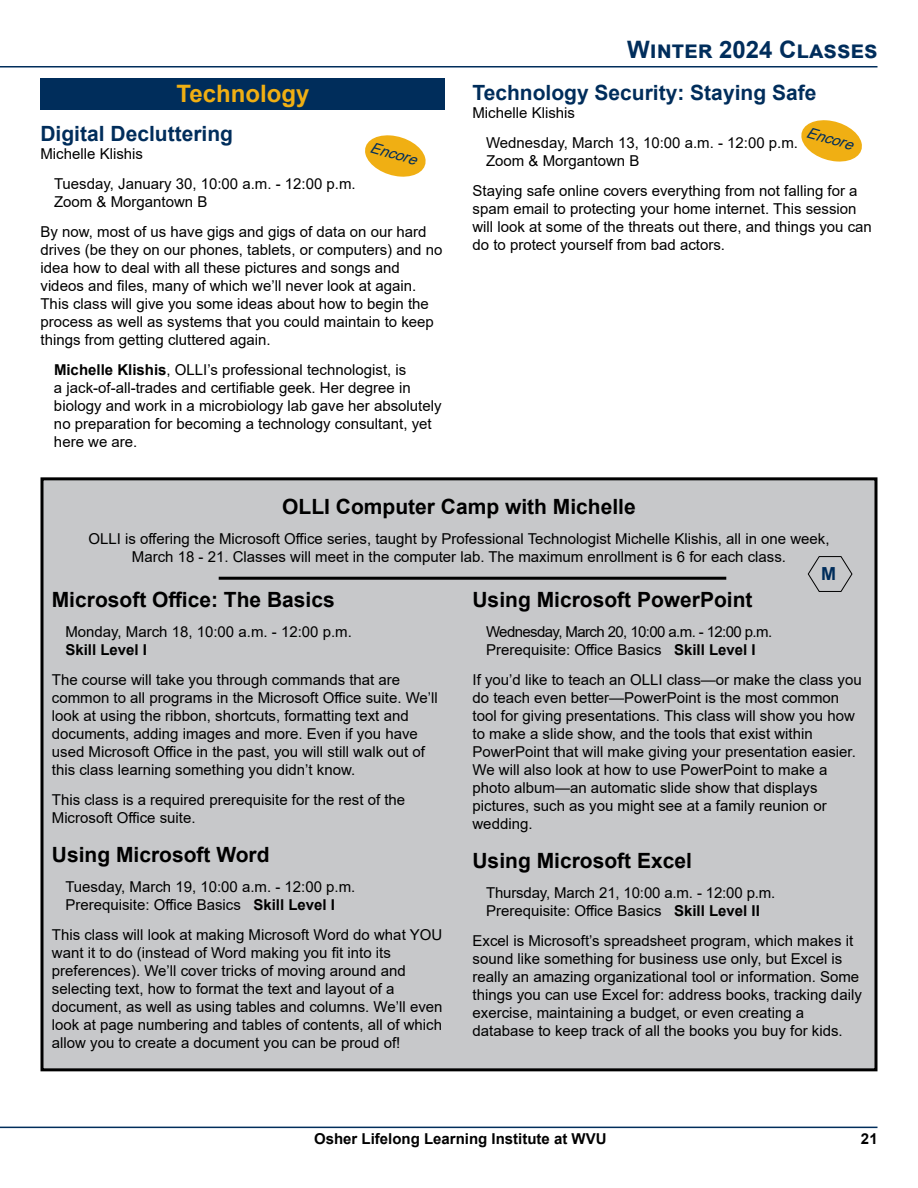
<style>
.page{position:relative;width:918px;height:1188px;background:#fff}
.page>*{position:absolute;margin:0;border:0;box-sizing:border-box;transform-origin:0 0}
.t1{font:700 24px "Arial";color:#002d5b}
.t2{font:700 24px "Arial";color:#f0af13}
.t3{font:700 21px "Arial";color:#000}
.t4{font:700 21px "Arial";color:#002d5b}
.t5{font:700 18px "Arial";color:#002d5b}
.t6{font:15px/18px "Arial";color:#000}
.t7{font:700 15px "Arial";color:#000}
.t8{font:italic 15px "Arial";color:#002d5b}
.s1{font-weight:700}
</style>
<div class="page">
<div style="left:40px;top:79px;width:406px;height:31px;background:#002d5b"></div>
<hr style="left:0;top:66px;width:878px;height:2px;background:#002d5b">
<hr style="left:0;top:1127px;width:878px;height:1px;background:#002d5b">
<div style="left:40px;top:477px;width:838px;height:594px;background:#c7c8ca;border:3px solid #000"></div>
<hr style="left:219px;top:577px;width:507px;height:3px;background:#000">
<svg style="left:807px;top:556px;width:46px;height:36px"></svg>
<svg style="left:801px;top:120px;width:61px;height:42px"></svg>
<svg style="left:365px;top:135px;width:61px;height:42px"></svg>
<h1 class="t2" style="left:177px;top:77px;width:134px">Technology</h1>
<h2 class="t4" style="left:40px;top:119px;width:194px">Digital Decluttering</h2>
<p class="t6" style="left:54px;top:138px;width:303px;line-height:30px;text-indent:-14px">Michelle Klishis<br>Tuesday, January 30, 10:00 a.m. - 12:00 p.m.</p>
<p class="t6" style="left:40px;top:186px;width:388px;line-height:30px;text-indent:14px">Zoom &amp; Morgantown B<br>By now, most of us have gigs and gigs of data on our hard</p>
<p class="t6" style="left:40px;top:240px;width:403px">drives (be they on our phones, tablets, or computers) and no idea how to deal with all these pictures and songs and videos and files, many of which we’ll never look at again.<br>This class will give you some ideas about how to begin the process as well as systems that you could maintain to keep things from getting cluttered again.</p>
<p class="t6" style="left:54px;top:360px;width:389px"><span class="s1">Michelle Klishis</span>, OLLI’s professional technologist, is<br>a jack-of-all-trades and certifiable geek. Her degree in biology and work in a microbiology lab gave her absolutely no preparation for becoming a technology consultant, yet here we are.</p>
<p class="t8" style="left:373px;top:137px;width:49px;rotate:16deg">Encore</p>
<h1 class="t1" style="left:627px;top:33px;width:252px">Winter 2024 Classes</h1>
<h2 class="t4" style="left:472px;top:77px;width:345px">Technology Security: Staying Safe</h2>
<p class="t6" style="left:486px;top:97px;width:314px;line-height:30px;text-indent:-14px">Michelle Klishis<br>Wednesday, March 13, 10:00 a.m. - 12:00 p.m.</p>
<p class="t6" style="left:472px;top:145px;width:387px;line-height:30px;text-indent:14px">Zoom &amp; Morgantown B<br>Staying safe online covers everything from not falling for a</p>
<p class="t6" style="left:472px;top:199px;width:401px">spam email to protecting your home internet. This session will look at some of the threats out there, and things you can do to protect yourself from bad actors.</p>
<p class="t8" style="left:810px;top:122px;width:49px;rotate:16deg">Encore</p>
<h2 class="t3" style="left:282px;top:492px;width:355px">OLLI Computer Camp with Michelle</h2>
<p class="t6" style="left:88px;top:530px;width:743px;text-align:center">OLLI is offering the Microsoft Office series, taught by Professional Technologist Michelle Klishis, all in one week,<br>March 18 - 21. Classes will meet in the computer lab. The maximum enrollment is 6 for each class.</p>
<h2 class="t3" style="left:472px;top:585px;width:282px">Using Microsoft PowerPoint</h2>
<p class="t6" style="left:486px;top:623px;width:288px">Wednesday, March 20, 10:00 a.m. - 12:00 p.m.<br>Prerequisite: Office Basics <span class="s1">Skill Level I</span></p>
<p class="t6" style="left:472px;top:671px;width:391px">If you’d like to teach an OLLI class—or make the class you do teach even better—PowerPoint is the most common tool for giving presentations. This class will show you how to make a slide show, and the tools that exist within PowerPoint that will make giving your presentation easier.<br>We will also look at how to use PowerPoint to make a photo album—an automatic slide show that displays pictures, such as you might see at a family reunion or wedding.</p>
<h2 class="t3" style="left:472px;top:846px;width:221px">Using Microsoft Excel</h2>
<p class="t6" style="left:486px;top:884px;width:291px">Thursday, March 21, 10:00 a.m. - 12:00 p.m.<br>Prerequisite: Office Basics <span class="s1">Skill Level II</span></p>
<p class="t6" style="left:472px;top:932px;width:391px">Excel is Microsoft’s spreadsheet program, which makes it sound like something for business use only, but Excel is really an amazing organizational tool or information. Some things you can use Excel for: address books, tracking daily exercise, maintaining a budget, or even creating a database to keep track of all the books you buy for kids.</p>
<p class="t5" style="left:821px;top:561px;width:16px">M</p>
<h2 class="t3" style="left:52px;top:585px;width:284px">Microsoft Office: The Basics</h2>
<p class="t6" style="left:65px;top:623px;width:288px">Monday, March 18, 10:00 a.m. - 12:00 p.m.</p>
<p class="t7" style="left:65px;top:639px;width:83px">Skill Level I</p>
<p class="t6" style="left:52px;top:671px;width:388px">The course will take you through commands that are common to all programs in the Microsoft Office suite. We’ll look at using the ribbon, shortcuts, formatting text and documents, adding images and more. Even if you have used Microsoft Office in the past, you will still walk out of this class learning something you didn’t know.</p>
<p class="t6" style="left:52px;top:791px;width:355px">This class is a required prerequisite for the rest of the<br>Microsoft Office suite.</p>
<h2 class="t3" style="left:52px;top:840px;width:219px">Using Microsoft Word</h2>
<p class="t6" style="left:65px;top:878px;width:292px">Tuesday, March 19, 10:00 a.m. - 12:00 p.m.<br>Prerequisite: Office Basics <span class="s1">Skill Level I</span></p>
<p class="t6" style="left:52px;top:926px;width:392px">This class will look at making Microsoft Word do what YOU want it to do (instead of Word making you fit into its preferences). We’ll cover tricks of moving around and selecting text, how to format the text and layout of a document, as well as using tables and columns. We’ll even look at page numbering and tables of contents, all of which allow you to create a document you can be proud of!</p>
<p class="t7" style="left:314px;top:1128px;width:294px">Osher Lifelong Learning Institute at WVU</p>
<p class="t7" style="left:861px;top:1128px;width:18px">21</p>
</div>
